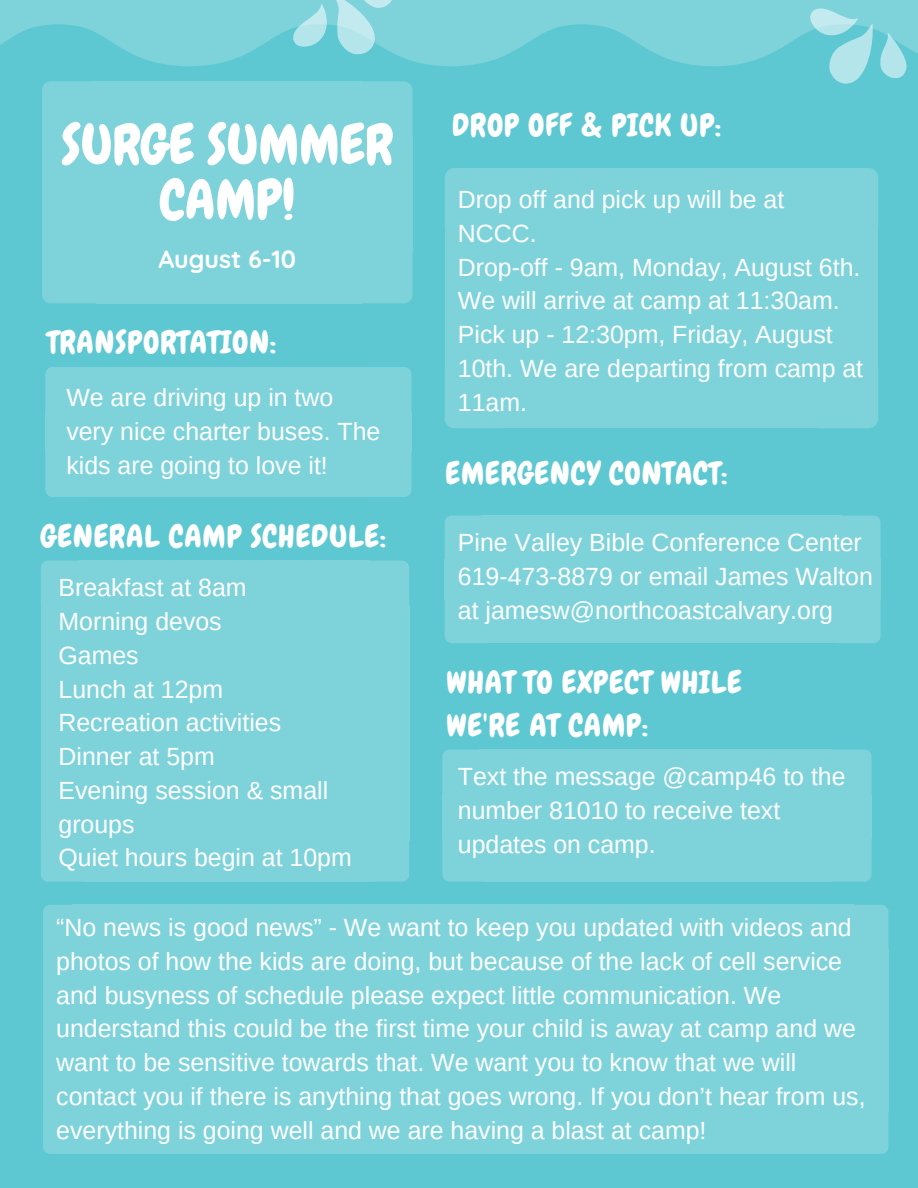
<style>
.page{position:relative;width:918px;height:1188px;background:#5ec8d2}
.page>*{position:absolute;margin:0;border:0;box-sizing:border-box;transform-origin:0 0}
.t1{font:54.45px/55.2px "Chewy";color:#fff;text-align:center}
.t2{font:31.2px/42.8px "Chewy";letter-spacing:.03em;color:#fff}
.t3{font:24.9px/33.8px "Arimo";color:#fff}
.t4{font:700 24.9px "Quicksand";color:#fff}
</style>
<div class="page">
<div style="left:45px;top:367px;width:39px;height:45px;background:#7ed3db"></div>
<div style="left:84px;top:367px;width:287px;height:45px;background:#7ed3db"></div>
<div style="left:371px;top:367px;width:40px;height:45px;background:#7ed3db"></div>
<div style="left:45px;top:412px;width:45px;height:41px;background:#7ed3db"></div>
<div style="left:88px;top:412px;width:283px;height:41px;background:#7ed3db"></div>
<div style="left:367px;top:412px;width:44px;height:41px;background:#7ed3db"></div>
<div style="left:45px;top:453px;width:44px;height:44px;background:#7ed3db"></div>
<div style="left:89px;top:452px;width:282px;height:45px;background:#7ed3db"></div>
<div style="left:371px;top:453px;width:40px;height:44px;background:#7ed3db"></div>
<div style="left:445px;top:168px;width:53px;height:60px;background:#7ed3db"></div>
<div style="left:498px;top:168px;width:325px;height:61px;background:#7ed3db"></div>
<div style="left:823px;top:168px;width:55px;height:60px;background:#7ed3db"></div>
<div style="left:445px;top:228px;width:60px;height:143px;background:#7ed3db"></div>
<div style="left:502px;top:228px;width:321px;height:143px;background:#7ed3db"></div>
<div style="left:819px;top:228px;width:59px;height:143px;background:#7ed3db"></div>
<div style="left:445px;top:371px;width:59px;height:57px;background:#7ed3db"></div>
<div style="left:504px;top:369px;width:319px;height:59px;background:#7ed3db"></div>
<div style="left:823px;top:371px;width:55px;height:57px;background:#7ed3db"></div>
<div style="left:41px;top:561px;width:38px;height:44px;background:#7ed3db"></div>
<div style="left:79px;top:561px;width:290px;height:45px;background:#7ed3db"></div>
<div style="left:369px;top:561px;width:40px;height:44px;background:#7ed3db"></div>
<div style="left:41px;top:605px;width:44px;height:236px;background:#7ed3db"></div>
<div style="left:83px;top:605px;width:286px;height:236px;background:#7ed3db"></div>
<div style="left:365px;top:605px;width:44px;height:236px;background:#7ed3db"></div>
<div style="left:41px;top:841px;width:44px;height:41px;background:#7ed3db"></div>
<div style="left:85px;top:837px;width:284px;height:45px;background:#7ed3db"></div>
<div style="left:369px;top:841px;width:40px;height:41px;background:#7ed3db"></div>
<div style="left:42px;top:81px;width:49px;height:55px;background:#7ed3db"></div>
<div style="left:91px;top:81px;width:271px;height:56px;background:#7ed3db"></div>
<div style="left:362px;top:81px;width:51px;height:55px;background:#7ed3db"></div>
<div style="left:42px;top:136px;width:55px;height:114px;background:#7ed3db"></div>
<div style="left:95px;top:136px;width:267px;height:114px;background:#7ed3db"></div>
<div style="left:358px;top:136px;width:55px;height:114px;background:#7ed3db"></div>
<div style="left:42px;top:250px;width:54px;height:53px;background:#7ed3db"></div>
<div style="left:96px;top:249px;width:266px;height:54px;background:#7ed3db"></div>
<div style="left:362px;top:250px;width:51px;height:53px;background:#7ed3db"></div>
<svg style="left:0;top:0;width:802px;height:66px;fill:#7ed3db"></svg>
<svg style="left:802px;top:0;width:116px;height:84px"></svg>
<svg style="left:284px;top:0;width:120px;height:65px"></svg>
<div style="left:445px;top:516px;width:36px;height:44px;background:#7ed3db"></div>
<div style="left:481px;top:516px;width:360px;height:44px;background:#7ed3db"></div>
<div style="left:841px;top:516px;width:40px;height:44px;background:#7ed3db"></div>
<div style="left:445px;top:560px;width:44px;height:40px;background:#7ed3db"></div>
<div style="left:486px;top:560px;width:355px;height:40px;background:#7ed3db"></div>
<div style="left:837px;top:560px;width:44px;height:40px;background:#7ed3db"></div>
<div style="left:445px;top:600px;width:43px;height:43px;background:#7ed3db"></div>
<div style="left:488px;top:599px;width:353px;height:44px;background:#7ed3db"></div>
<div style="left:841px;top:600px;width:40px;height:43px;background:#7ed3db"></div>
<div style="left:442px;top:750px;width:38px;height:44px;background:#7ed3db"></div>
<div style="left:480px;top:750px;width:352px;height:45px;background:#7ed3db"></div>
<div style="left:832px;top:750px;width:40px;height:44px;background:#7ed3db"></div>
<div style="left:442px;top:794px;width:45px;height:44px;background:#7ed3db"></div>
<div style="left:484px;top:794px;width:348px;height:44px;background:#7ed3db"></div>
<div style="left:827px;top:794px;width:45px;height:44px;background:#7ed3db"></div>
<div style="left:442px;top:838px;width:45px;height:44px;background:#7ed3db"></div>
<div style="left:487px;top:837px;width:345px;height:45px;background:#7ed3db"></div>
<div style="left:832px;top:838px;width:40px;height:44px;background:#7ed3db"></div>
<svg style="left:43px;top:905px;width:29px;height:44px"></svg>
<div style="left:72px;top:905px;width:782px;height:45px;background:#7ed3db"></div>
<svg style="left:854px;top:905px;width:34px;height:44px"></svg>
<div style="left:43px;top:949px;width:45px;height:163px;background:#7ed3db"></div>
<div style="left:82px;top:949px;width:772px;height:163px;background:#7ed3db"></div>
<div style="left:844px;top:949px;width:44px;height:163px;background:#7ed3db"></div>
<div style="left:43px;top:1112px;width:44px;height:42px;background:#7ed3db"></div>
<div style="left:87px;top:1110px;width:767px;height:44px;background:#7ed3db"></div>
<svg style="left:854px;top:1112px;width:34px;height:42px"></svg>
<h1 class="t1" style="left:61px;top:117px;width:333px">SURGE SUMMER<br>CAMP!</h1>
<p class="t4" style="left:158px;top:243px;width:139px">August 6-10</p>
<p class="t2" style="left:47px;top:321px;width:230px">TRANSPORTATION:</p>
<p class="t3" style="left:66px;top:381px;width:316px">We are driving up in two very nice charter buses. The kids are going to love it!</p>
<p class="t2" style="left:40px;top:515px;width:347px">GENERAL CAMP SCHEDULE:</p>
<p class="t3" style="left:58px;top:571px;width:295px">Breakfast at 8am<br>Morning devos<br>Games<br>Lunch at 12pm<br>Recreation activities<br>Dinner at 5pm<br>Evening session &amp; small groups<br>Quiet hours begin at 10pm</p>
<p class="t2" style="left:452px;top:104px;width:270px">DROP OFF &amp; PICK UP:</p>
<p class="t3" style="left:458px;top:183px;width:407px">Drop off and pick up will be at<br>NCCC.<br>Drop-off - 9am, Monday, August 6th.<br>We will arrive at camp at 11:30am.<br>Pick up - 12:30pm, Friday, August<br>10th. We are departing from camp at<br>11am.</p>
<p class="t2" style="left:446px;top:452px;width:283px">EMERGENCY CONTACT:</p>
<p class="t3" style="left:458px;top:526px;width:417px">Pine Valley Bible Conference Center<br>619-473-8879 or email James Walton at jamesw@northcoastcalvary.org</p>
<p class="t2" style="left:447px;top:661px;width:297px">WHAT TO EXPECT WHILE<br>WE'RE AT CAMP:</p>
<p class="t3" style="left:458px;top:760px;width:389px">Text the message @camp46 to the number 81010 to receive text updates on camp.</p>
<p class="t3" style="left:56px;top:910px;width:811px">“No news is good news” - We want to keep you updated with videos and photos of how the kids are doing, but because of the lack of cell service and busyness of schedule please expect little communication. We understand this could be the first time your child is away at camp and we want to be sensitive towards that. We want you to know that we will contact you if there is anything that goes wrong. If you don’t hear from us, everything is going well and we are having a blast at camp!</p>
</div>
